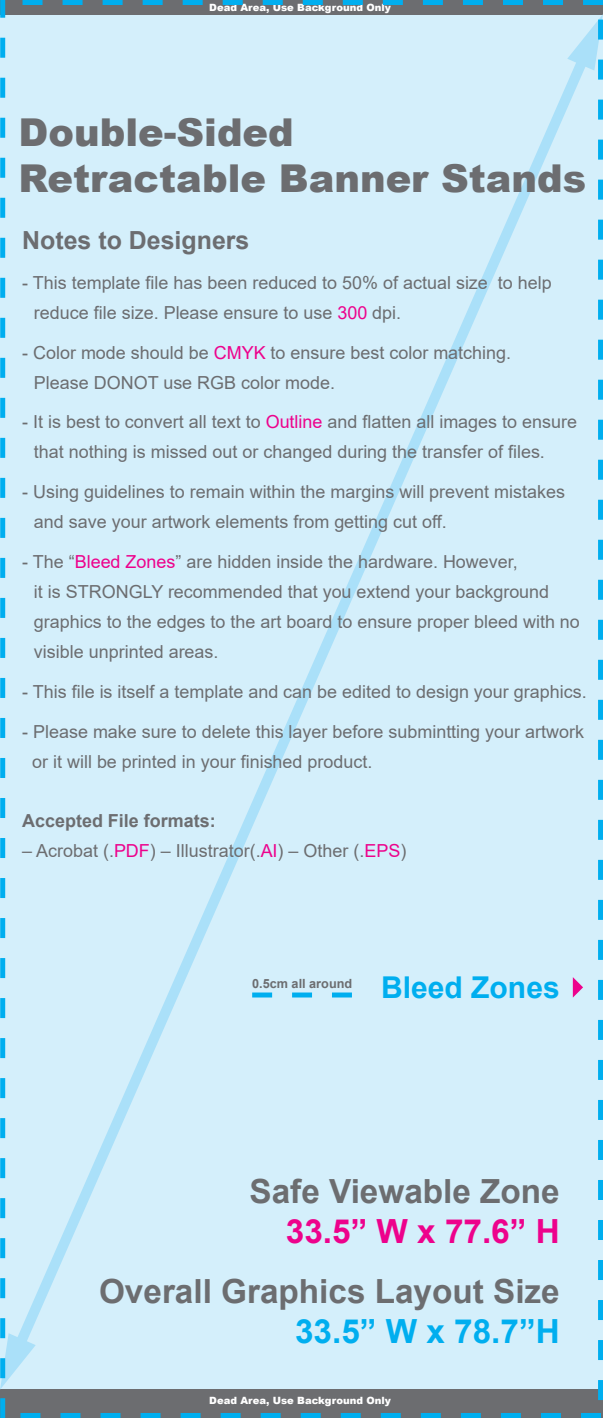
<style>
.page{position:relative;width:603px;height:1418px;background:#fff}
.page>*{position:absolute;margin:0;border:0;box-sizing:border-box;transform-origin:0 0}
.t1{font:900 38.35px/46px "Arial";color:#6c6d70}
.t2{font:700 33.25px "Arial";color:#6c6d70}
.t3{font:700 33.25px "Arial";color:#ed028c}
.t4{font:700 33.25px "Arial";color:#00aeef}
.t5{font:700 30.05px "Arial";color:#00aeef}
.t6{font:700 24.9px "Arial";color:#6c6d70}
.t7{font:17.95px/29.9px "Arial";color:#6c6d70}
.t8{font:700 17.95px "Arial";color:#6c6d70}
.t9{font:700 12.65px "Arial";color:#6c6d70}
.t10{font:900 10px "Arial";color:#fff}
.s1{color:#ed028c}
</style>
<div class="page">
<div style="left:0;top:0;width:602px;height:1417px;background:#d4effb"></div>
<p class="t10" style="left:209px;top:1px;width:183px">Dead Area, Use Background Only</p>
<h1 class="t1" style="left:19px;top:108px;width:568px">Double-Sided<br>Retractable Banner Stands</h1>
<h3 class="t6" style="left:22px;top:223px;width:229px">Notes to Designers</h3>
<p class="t7" style="left:34px;top:267px;width:519px;text-indent:-12px">- This template file has been reduced to 50% of actual size to help reduce file size. Please ensure to use <span class="s1">300</span> dpi.</p>
<p class="t7" style="left:34px;top:337px;width:478px;text-indent:-12px">- Color mode should be <span class="s1">CMYK</span> to ensure best color matching.<br>Please DONOT use RGB color mode.</p>
<p class="t7" style="left:34px;top:407px;width:544px;text-indent:-12px">- It is best to convert all text to <span class="s1">Outline</span> and flatten all images to ensure that nothing is missed out or changed during the transfer of files.</p>
<p class="t7" style="left:34px;top:477px;width:532px;text-indent:-12px">- Using guidelines to remain within the margins will prevent mistakes and save your artwork elements from getting cut off.</p>
<p class="t7" style="left:34px;top:546px;width:547px;text-indent:-12px">- The “<span class="s1">Bleed Zones</span>” are hidden inside the hardware. However,<br>it is STRONGLY recommended that you extend your background graphics to the edges to the art board to ensure proper bleed with no visible unprinted areas.</p>
<p class="t7" style="left:22px;top:676px;width:565px">- This file is itself a template and can be edited to design your graphics.</p>
<p class="t7" style="left:32px;top:716px;width:553px;text-indent:-10px">- Please make sure to delete this layer before submintting your artwork or it will be printed in your finished product.</p>
<p class="t8" style="left:22px;top:808px;width:195px">Accepted File formats:</p>
<p class="t7" style="left:22px;top:835px;width:385px">– Acrobat (.<span class="s1">PDF</span>) – Illustrator(.<span class="s1">AI</span>) – Other (.<span class="s1">EPS</span>)</p>
<p class="t9" style="left:252px;top:974px;width:101px">0.5cm all around</p>
<h3 class="t5" style="left:381px;top:965px;width:180px">Bleed Zones</h3>
<h2 class="t2" style="left:249px;top:1167px;width:311px">Safe Viewable Zone</h2>
<h2 class="t3" style="left:286px;top:1207px;width:275px">33.5” W x 77.6” H</h2>
<h2 class="t2" style="left:99px;top:1267px;width:462px">Overall Graphics Layout Size</h2>
<h2 class="t4" style="left:295px;top:1307px;width:266px">33.5” W x 78.7”H</h2>
<p class="t10" style="left:209px;top:1392px;width:183px">Dead Area, Use Background Only</p>
</div>
